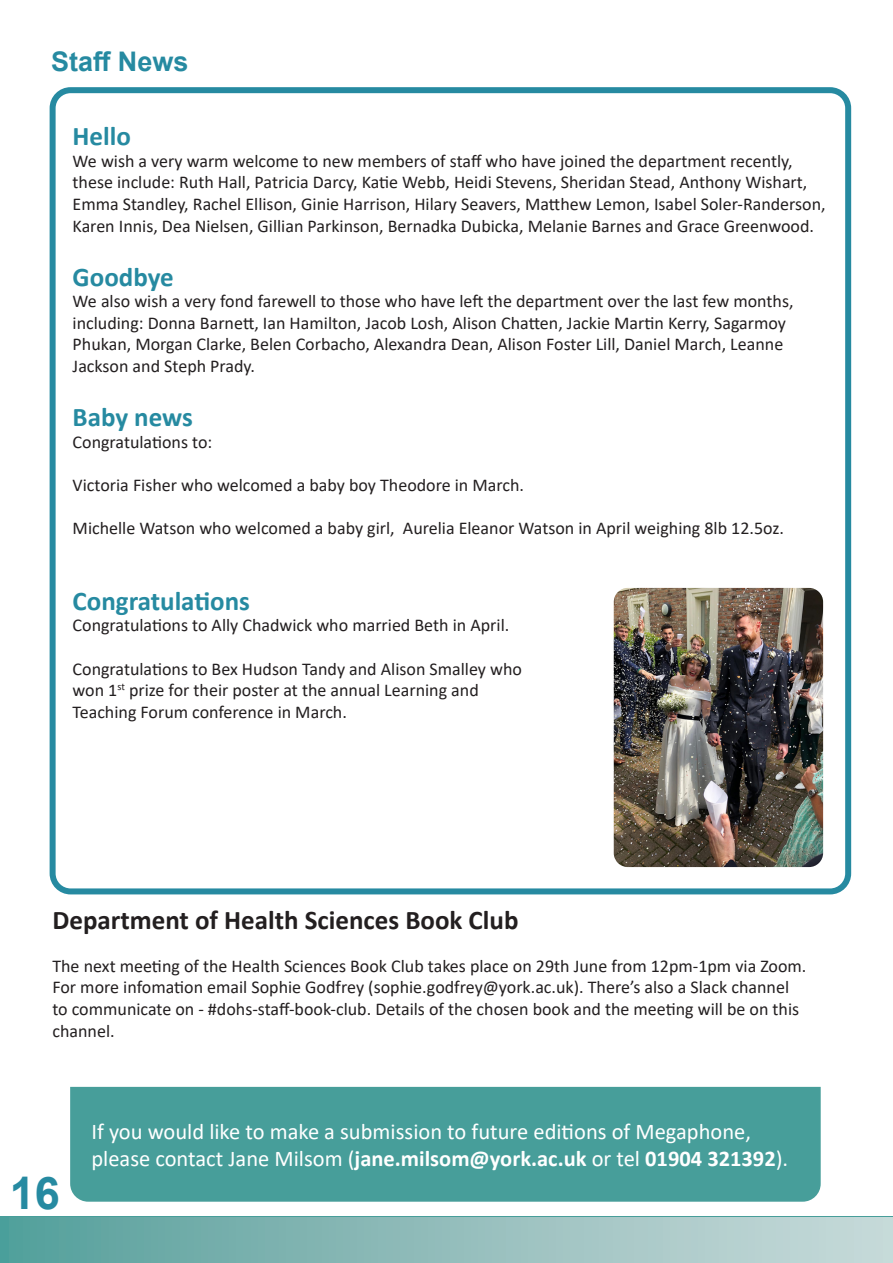
<style>
.page{position:relative;width:893px;height:1263px;background:#fff}
.page>*{position:absolute;margin:0;border:0;box-sizing:border-box;transform-origin:0 0}
.t1{font:700 45px "Arial";color:#268aa1}
.t2{font:700 27px "Calibri";color:#268aa1}
.Body{font:700 27px "Calibri";color:#231f20}
.Section_Headers{font:700 27px "Arial";color:#268aa1}
.Contact_Footer{font:22.5px/27px "Calibri";color:#fff}
.Body-2{font:18px/21.6px "Calibri";color:#231f20}
.s1{font-weight:700}
</style>
<div class="page">
<div style="left:0;top:1216px;width:893px;height:5px;background:#479e9a"></div>
<div style="left:0;top:1217px;width:893px;height:46px;background:linear-gradient(to right,#569f9b,#ccdbdb)"></div>
<div style="left:50px;top:87px;width:801px;height:807px;border:6px solid #268aa1;border-radius:18px"></div>
<div style="left:70px;top:1087px;width:751px;height:115px;background:#479e9a"></div>
<img style="left:614px;top:588px;width:209px;height:279px">
<p class="Section_Headers" style="left:51px;top:42px;width:139px">Staff News</p>
<p class="t2" style="left:73px;top:117px;width:60px">Hello</p>
<p class="Body-2" style="left:73px;top:150px;width:755px">We wish a very warm welcome to new members of staff who have joined the department recently, these include: Ruth Hall, Patricia Darcy, Katie Webb, Heidi Stevens, Sheridan Stead, Anthony Wishart, Emma Standley, Rachel Ellison, Ginie Harrison, Hilary Seavers, Matthew Lemon, Isabel Soler-Randerson, Karen Innis, Dea Nielsen, Gillian Parkinson, Bernadka Dubicka, Melanie Barnes and Grace Greenwood.</p>
<p class="t2" style="left:73px;top:258px;width:103px">Goodbye</p>
<p class="Body-2" style="left:73px;top:290px;width:722px">We also wish a very fond farewell to those who have left the department over the last few months, including: Donna Barnett, Ian Hamilton, Jacob Losh, Alison Chatten, Jackie Martin Kerry, Sagarmoy Phukan, Morgan Clarke, Belen Corbacho, Alexandra Dean, Alison Foster Lill, Daniel March, Leanne Jackson and Steph Prady.</p>
<p class="t2" style="left:73px;top:398px;width:122px">Baby news</p>
<p class="Body-2" style="left:73px;top:430px;width:141px">Congratulations to:</p>
<p class="Body-2" style="left:73px;top:474px;width:453px">Victoria Fisher who welcomed a baby boy Theodore in March.</p>
<p class="Body-2" style="left:73px;top:517px;width:713px">Michelle Watson who welcomed a baby girl, Aurelia Eleanor Watson in April weighing 8lb 12.5oz.</p>
<p class="t2" style="left:73px;top:582px;width:179px">Congratulations</p>
<p class="Body-2" style="left:73px;top:614px;width:438px">Congratulations to Ally Chadwick who married Beth in April.</p>
<p class="Body-2" style="left:73px;top:657px;width:451px">Congratulations to Bex Hudson Tandy and Alison Smalley who</p>
<p class="Body-2" style="left:73px;top:679px;width:408px">won 1<sup>st</sup> prize for their poster at the annual Learning and</p>
<p class="Body-2" style="left:73px;top:700px;width:276px">Teaching Forum conference in March.</p>
<p class="Body" style="left:52px;top:900px;width:468px">Department of Health Sciences Book Club</p>
<p class="Body-2" style="left:52px;top:954px;width:755px">The next meeting of the Health Sciences Book Club takes place on 29th June from 12pm-1pm via Zoom.<br>For more infomation email Sophie Godfrey (sophie.godfrey@york.ac.uk). There’s also a Slack channel to communicate on - #dohs-staff-book-club. Details of the chosen book and the meeting will be on this channel.</p>
<h1 class="t1" style="left:10px;top:1162px;width:52px">16</h1>
<p class="Contact_Footer" style="left:91px;top:1118px;width:698px">If you would like to make a submission to future editions of Megaphone, please contact Jane Milsom (<span class="s1">jane.milsom@york.ac.uk</span> or tel <span class="s1">01904 321392</span>).</p>
</div>
